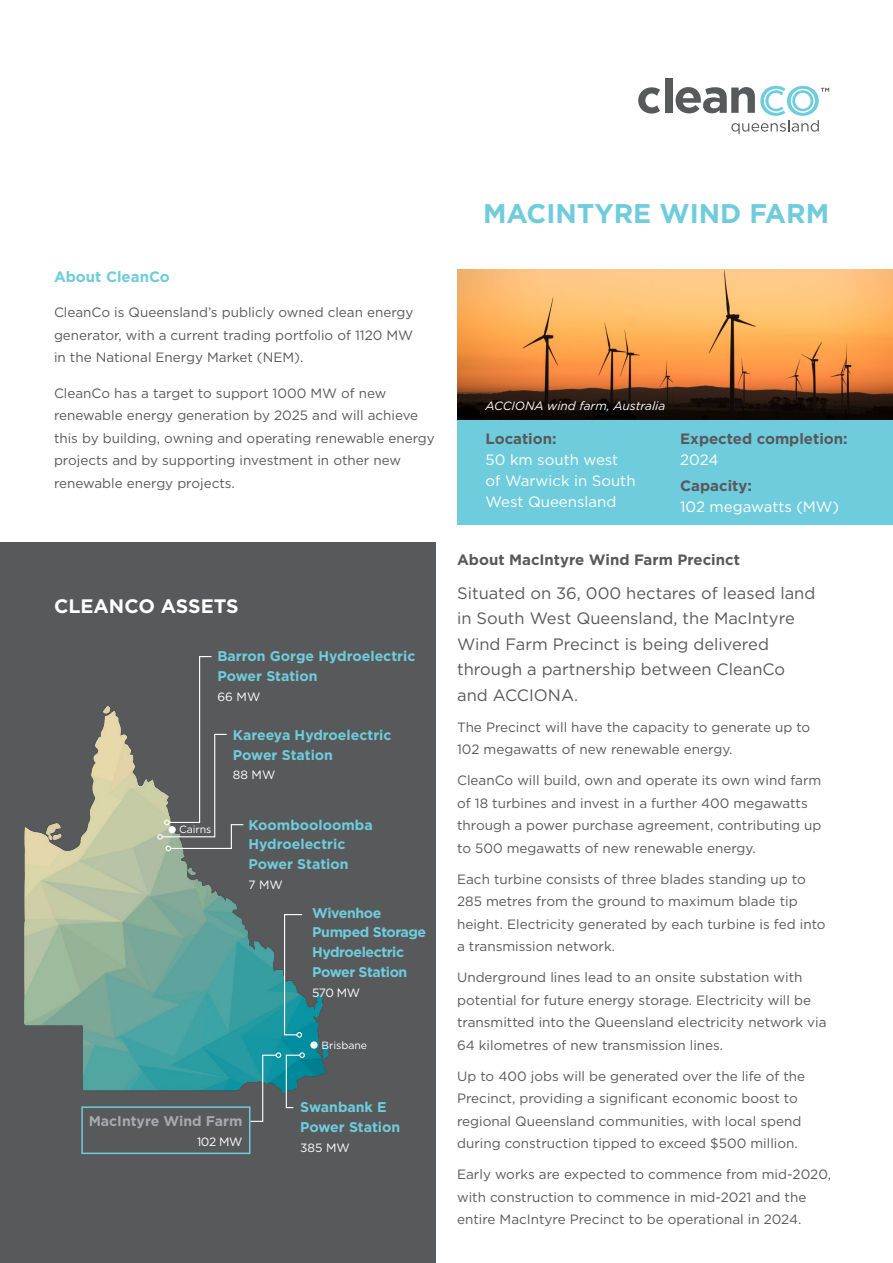
<style>
.page{position:relative;width:893px;height:1263px;background:#fff}
.page>*{position:absolute;margin:0;border:0;box-sizing:border-box;transform-origin:0 0}
.t1{font:700 27px "Gotham";color:#6fccdc}
.t2{font:700 19.5px "Gotham";color:#fff}
.t3{font:16.5px/25.5px "Gotham";color:#58595b}
.t4{font:700 15px "Gotham";color:#58595b}
.t5{font:15px/21px "Gotham";color:#fff}
.t6{font:700 15px "Gotham";color:#6fccdc}
.t7{font:700 14.1px/19.6px "Gotham";letter-spacing:-.005em;color:#6fccdc}
.t8{font:700 14.1px/19.6px "Gotham";letter-spacing:-.03em;color:#6fccdc}
.t9{font:700 14.1px "Gotham";color:#a7a9ac}
.t10{font:13.5px/22.5px "Gotham";color:#58595b}
.t11{font:12px "Gotham";color:#fff}
.t12{font:italic 12px "Gotham";color:#fff}
.t13{font:10.5px "Gotham";color:#fff}
</style>
<div class="page">
<div style="left:457px;top:363px;width:436px;height:161px;background:#6fccdc"></div>
<div style="left:665px;top:78px;width:7px;height:35px;background:#58595b"></div>
<svg style="left:638px;top:87px;width:22px;height:27px"></svg>
<svg style="left:676px;top:86px;width:153px;height:48px"></svg>
<div style="left:0;top:543px;width:436px;height:720px;background:#58595b"></div>
<img style="left:24px;top:706px;width:303px;height:385px">
<svg style="left:283px;top:913px;width:20px;height:125px"></svg>
<svg style="left:249px;top:1052px;width:56px;height:70px"></svg>
<svg style="left:157px;top:656px;width:87px;height:195px"></svg>
<div style="left:310px;top:1041px;width:8px;height:8px;background:#fff;border-radius:50%"></div>
<div style="left:169px;top:826px;width:7px;height:7px;background:#fff;border-radius:50%"></div>
<div style="left:81px;top:1106px;width:169px;height:48px;border:2px solid #6fccdc"></div>
<img style="left:457px;top:270px;width:436px;height:149px">
<p class="t6" style="left:54px;top:267px;width:117px">About CleanCo</p>
<p class="t10" style="left:54px;top:301px;width:361px;text-align:justify">CleanCo is Queensland’s publicly owned clean energy generator, with a current trading portfolio of 1120 MW in the National Energy Market (NEM).</p>
<p class="t10" style="left:54px;top:381px;width:382px">CleanCo has a target to support 1000 MW of new renewable energy generation by 2025 and will achieve this by building, owning and operating renewable energy projects and by supporting investment in other new renewable energy projects.</p>
<h2 class="t2" style="left:54px;top:593px;width:186px">CLEANCO ASSETS</h2>
<p class="t7" style="left:217px;top:646px;width:199px">Barron Gorge Hydroelectric<br>Power Station</p>
<p class="t11" style="left:217px;top:690px;width:44px">66 MW</p>
<p class="t7" style="left:233px;top:725px;width:160px">Kareeya Hydroelectric<br>Power Station</p>
<p class="t11" style="left:233px;top:768px;width:44px">88 MW</p>
<p class="t13" style="left:179px;top:824px;width:34px">Cairns</p>
<p class="t7" style="left:248px;top:815px;width:126px">Koombooloomba<br>Hydroelectric<br>Power Station</p>
<p class="t11" style="left:248px;top:878px;width:36px">7 MW</p>
<p class="t8" style="left:312px;top:903px;width:115px">Wivenhoe<br>Pumped Storage<br>Hydroelectric<br>Power Station</p>
<p class="t11" style="left:312px;top:986px;width:49px">570 MW</p>
<p class="t9" style="left:89px;top:1111px;width:155px">MacIntyre Wind Farm</p>
<p class="t11" style="left:197px;top:1135px;width:47px">102 MW</p>
<p class="t13" style="left:322px;top:1040px;width:47px">Brisbane</p>
<p class="t7" style="left:300px;top:1097px;width:102px">Swanbank E<br>Power Station</p>
<p class="t11" style="left:300px;top:1140px;width:51px">385 MW</p>
<h1 class="t1" style="left:483px;top:195px;width:348px">MACINTYRE WIND FARM</h1>
<p class="t12" style="left:486px;top:399px;width:181px">ACCIONA wind farm, Australia</p>
<p class="t4" style="left:680px;top:429px;width:169px">Expected completion:</p>
<p class="t5" style="left:680px;top:449px;width:40px">2024</p>
<p class="t4" style="left:680px;top:475px;width:73px">Capacity:</p>
<p class="t5" style="left:680px;top:495px;width:160px">102 megawatts (MW)</p>
<p class="t4" style="left:457px;top:549px;width:284px">About MacIntyre Wind Farm Precinct</p>
<p class="t3" style="left:457px;top:580px;width:360px">Situated on 36, 000 hectares of leased land in South West Queensland, the MacIntyre Wind Farm Precinct is being delivered through a partnership between CleanCo and ACCIONA.</p>
<p class="t10" style="left:457px;top:715px;width:355px">The Precinct will have the capacity to generate up to<br>102 megawatts of new renewable energy.</p>
<p class="t10" style="left:457px;top:769px;width:366px">CleanCo will build, own and operate its own wind farm of 18 turbines and invest in a further 400 megawatts through a power purchase agreement, contributing up to 500 megawatts of new renewable energy.</p>
<p class="t10" style="left:457px;top:867px;width:370px">Each turbine consists of three blades standing up to 285 metres from the ground to maximum blade tip height. Electricity generated by each turbine is fed into a transmission network.</p>
<p class="t10" style="left:457px;top:966px;width:371px">Underground lines lead to an onsite substation with potential for future energy storage. Electricity will be transmitted into the Queensland electricity network via 64 kilometres of new transmission lines.</p>
<p class="t10" style="left:457px;top:1064px;width:350px">Up to 400 jobs will be generated over the life of the Precinct, providing a significant economic boost to regional Queensland communities, with local spend during construction tipped to exceed $500 million.</p>
<p class="t10" style="left:457px;top:1163px;width:375px">Early works are expected to commence from mid-2020, with construction to commence in mid-2021 and the entire MacIntyre Precinct to be operational in 2024.</p>
<p class="t4" style="left:486px;top:429px;width:72px">Location:</p>
<p class="t5" style="left:486px;top:449px;width:151px">50 km south west of Warwick in South<br>West Queensland</p>
</div>
